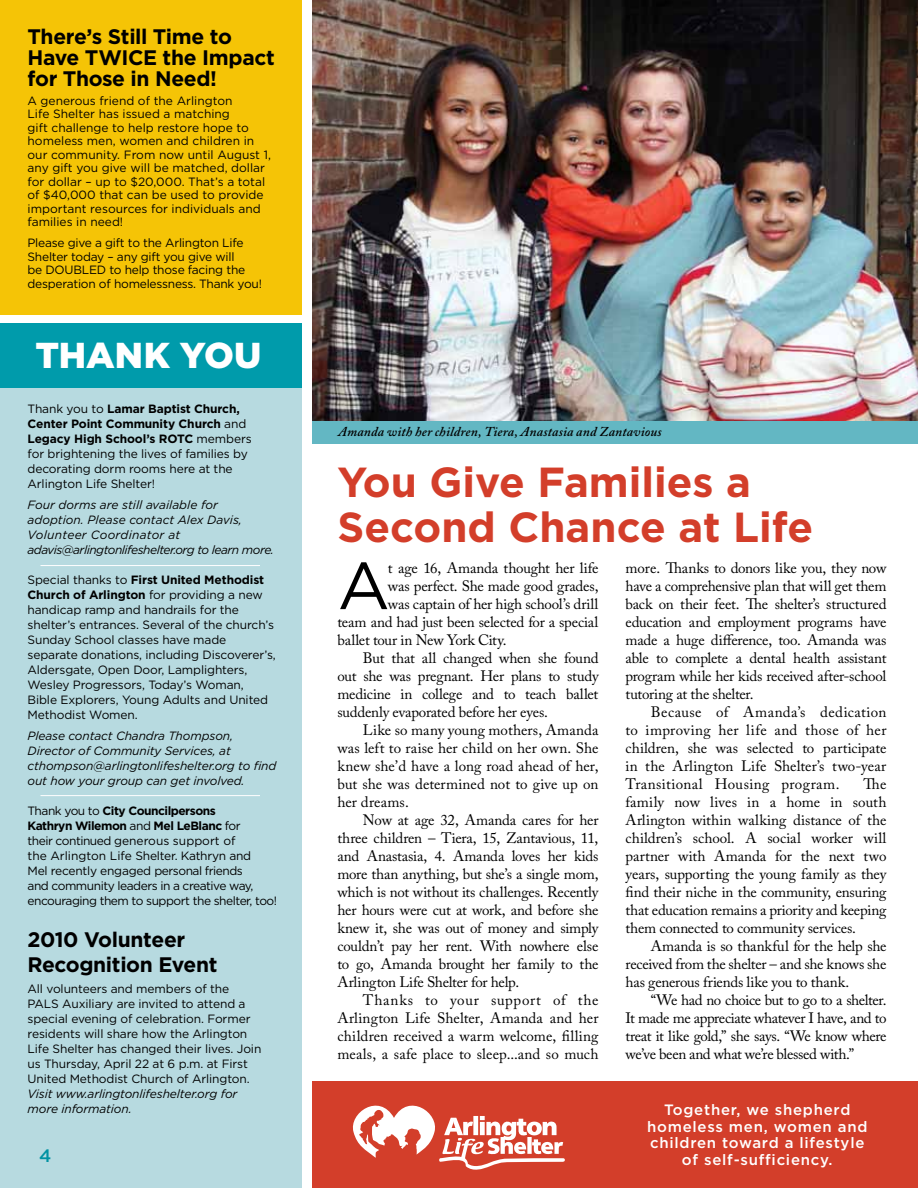
<style>
.page{position:relative;width:918px;height:1188px;background:#fff}
.page>*{position:absolute;margin:0;border:0;box-sizing:border-box;transform-origin:0 0}
.t1{font:66.45px "Gotham HTF";color:#000}
.t2{font:700 42px/45px "Gotham HTF";color:#d33e2a}
.t3{font:900 36px "Gotham HTF";color:#fff}
.t4{font:700 21px/21px "Gotham HTF";letter-spacing:-.02em;color:#000}
.t5{font:500 18px "Gotham HTF";color:#0092a3}
.t6{font:15px/18px "Adobe Caslon Pro";letter-spacing:-.01em;color:#000;text-align:justify}
.t7{font:500 15px/16.5px "Gotham HTF";letter-spacing:.05em;color:#fff;text-align:center}
.t8{font:15px "Adobe Caslon Pro";letter-spacing:.045em;color:#000}
.t9{font:italic 600 13.5px "Adobe Caslon Pro";letter-spacing:.01em;color:#000}
.t10{font:12px/15px "Gotham HTF";letter-spacing:-.01em;color:#000}
.t11{font:italic 12px/15px "Gotham HTF";letter-spacing:-.01em;color:#000}
.t12{font:12px/15px "Gotham HTF";letter-spacing:-.04em;color:#000}
.s1{font-weight:700}
</style>
<div class="page">
<div style="left:0;top:0;width:302px;height:314px;background:#f5c406"></div>
<div style="left:0;top:368px;width:302px;height:820px;background:#b7dae0"></div>
<div style="left:312px;top:1082px;width:606px;height:106px;background:#d33e2a"></div>
<img style="left:312px;top:0;width:606px;height:421px">
<div style="left:312px;top:421px;width:606px;height:23px;background:#63b7c3"></div>
<div style="left:0;top:323px;width:302px;height:64px;background:#009bab"></div>
<svg style="left:352px;top:1105px;width:213px;height:65px"></svg>
<hr style="left:40px;top:565px;width:220px;height:1px;background:#fff">
<hr style="left:40px;top:795px;width:220px;height:1px;background:#fff">
<h3 class="t4" style="left:28px;top:26px;width:249px">There’s Still Time to<br>Have TWICE the Impact for Those in Need!</h3>
<p class="t10" style="left:28px;top:93px;width:245px;line-height:13.5px">A generous friend of the Arlington<br>Life Shelter has issued a matching<br>gift challenge to help restore hope to homeless men, women and children in our community. From now until August 1, any gift you give will be matched, dollar for dollar – up to $20,000. That’s a total of $40,000 that can be used to provide important resources for individuals and families in need!</p>
<p class="t10" style="left:28px;top:236px;width:236px;line-height:13.5px">Please give a gift to the Arlington Life Shelter today – any gift you give will<br>be DOUBLED to help those facing the desperation of homelessness. Thank you!</p>
<h3 class="t3" style="left:35px;top:334px;width:228px">THANK YOU</h3>
<p class="t10" style="left:28px;top:401px;width:226px">Thank you to <span class="s1">Lamar Baptist Church, Center Point Community Church</span> and <span class="s1">Legacy High School’s ROTC</span> members for brightening the lives of families by decorating dorm rooms here at the Arlington Life Shelter!</p>
<p class="t11" style="left:28px;top:497px;width:248px">Four dorms are still available for adoption. Please contact Alex Davis, Volunteer Coordinator at adavis@arlingtonlifeshelter.org to learn more.</p>
<p class="t10" style="left:28px;top:572px;width:250px">Special thanks to <span class="s1">First United Methodist Church of Arlington</span> for providing a new handicap ramp and handrails for the shelter’s entrances. Several of the church’s Sunday School classes have made separate donations, including Discoverer’s, Aldersgate, Open Door, Lamplighters, Wesley Progressors, Today’s Woman, Bible Explorers, Young Adults and United Methodist Women.</p>
<p class="t11" style="left:28px;top:728px;width:250px">Please contact Chandra Thompson, Director of Community Services, at cthompson@arlingtonlifeshelter.org to find out how your group can get involved.</p>
<p class="t12" style="left:28px;top:803px;width:251px">Thank you to <span class="s1">City Councilpersons<br>Kathryn Wilemon</span> and <span class="s1">Mel LeBlanc</span> for<br>their continued generous support of<br>the Arlington Life Shelter. Kathryn and<br>Mel recently engaged personal friends<br>and community leaders in a creative way, encouraging them to support the shelter, too!</p>
<h3 class="t4" style="left:28px;top:926px;width:191px;line-height:25.2px">2010 Volunteer<br>Recognition Event</h3>
<p class="t10" style="left:28px;top:981px;width:235px">All volunteers and members of the PALS Auxiliary are invited to attend a special evening of celebration. Former residents will share how the Arlington Life Shelter has changed their lives. Join us Thursday, April 22 at 6 p.m. at First United Methodist Church of Arlington.</p>
<p class="t11" style="left:28px;top:1086px;width:211px">Visit www.arlingtonlifeshelter.org for more information.</p>
<p class="t5" style="left:39px;top:1146px;width:14px">4</p>
<p class="t9" style="left:338px;top:423px;width:325px">Amanda with her children, Tiera, Anastasia and Zantavious</p>
<h2 class="t2" style="left:338px;top:459px;width:477px">You Give Families a<br>Second Chance at Life</h2>
<h1 class="t1" style="left:338px;top:549px;width:54px">A</h1>
<p class="t6" style="left:388px;top:559px;width:212px">t age 16, Amanda thought her life</p>
<p class="t6" style="left:388px;top:577px;width:212px">was perfect. She made good grades,</p>
<p class="t6" style="left:388px;top:595px;width:212px">was captain of her high school’s drill</p>
<p class="t6" style="left:337px;top:613px;width:262px">team and had just been selected for a special</p>
<p class="t6" style="left:337px;top:631px;width:171px">ballet tour in New York City.</p>
<p class="t6" style="left:363px;top:649px;width:237px">But that all changed when she found</p>
<p class="t6" style="left:337px;top:667px;width:263px">out she was pregnant. Her plans to study</p>
<p class="t6" style="left:337px;top:685px;width:262px">medicine in college and to teach ballet</p>
<p class="t6" style="left:337px;top:703px;width:212px">suddenly evaporated before her eyes.</p>
<p class="t6" style="left:363px;top:721px;width:237px">Like so many young mothers, Amanda</p>
<p class="t6" style="left:337px;top:739px;width:262px">was left to raise her child on her own. She</p>
<p class="t6" style="left:337px;top:757px;width:262px">knew she’d have a long road ahead of her,</p>
<p class="t6" style="left:337px;top:775px;width:262px">but she was determined not to give up on</p>
<p class="t6" style="left:337px;top:793px;width:73px">her dreams.</p>
<p class="t6" style="left:363px;top:811px;width:237px">Now at age 32, Amanda cares for her</p>
<p class="t6" style="left:337px;top:829px;width:262px">three children – Tiera, 15, Zantavious, 11,</p>
<p class="t6" style="left:337px;top:847px;width:263px">and Anastasia, 4. Amanda loves her kids</p>
<p class="t6" style="left:337px;top:865px;width:262px">more than anything, but she’s a single mom,</p>
<p class="t6" style="left:337px;top:883px;width:262px">which is not without its challenges. Recently</p>
<p class="t6" style="left:337px;top:901px;width:262px">her hours were cut at work, and before she</p>
<p class="t6" style="left:337px;top:919px;width:262px">knew it, she was out of money and simply</p>
<p class="t6" style="left:337px;top:937px;width:262px">couldn’t pay her rent. With nowhere else</p>
<p class="t6" style="left:337px;top:955px;width:263px">to go, Amanda brought her family to the</p>
<p class="t6" style="left:337px;top:973px;width:183px">Arlington Life Shelter for help.</p>
<p class="t8" style="left:363px;top:991px;width:237px">Thanks to your support of the</p>
<p class="t6" style="left:337px;top:1009px;width:263px">Arlington Life Shelter, Amanda and her</p>
<p class="t6" style="left:337px;top:1027px;width:262px">children received a warm welcome, filling</p>
<p class="t6" style="left:337px;top:1045px;width:263px">meals, a safe place to sleep...and so much</p>
<p class="t6" style="left:625px;top:559px;width:263px">more. Thanks to donors like you, they now have a comprehensive plan that will get them back on their feet. The shelter’s structured education and employment programs have made a huge difference, too. Amanda was able to complete a dental health assistant program while her kids received after-school tutoring at the shelter.</p>
<p class="t6" style="left:625px;top:703px;width:262px;text-indent:25px">Because of Amanda’s dedication to improving her life and those of her children, she was selected to participate in the Arlington Life Shelter’s two-year Transitional Housing program.</p>
<p class="t6" style="left:625px;top:775px;width:262px;text-indent:238px">The family now lives in a home in south Arlington within walking distance of the children’s school. A social worker will partner with Amanda for the next two years, supporting the young family as they find their niche in the community, ensuring that education remains a priority and keeping them connected to community services.</p>
<p class="t6" style="left:625px;top:937px;width:263px;text-indent:25px">Amanda is so thankful for the help she received from the shelter – and she knows she has generous friends like you to thank.</p>
<p class="t6" style="left:625px;top:991px;width:263px;text-indent:25px">“We had no choice but to go to a shelter.<br>It made me appreciate whatever I have, and to treat it like gold,” she says. “We know where we’ve been and what we’re blessed with.”</p>
<p class="t7" style="left:647px;top:1102px;width:222px">Together, we shepherd homeless men, women and children toward a lifestyle of self-sufficiency.</p>
</div>
